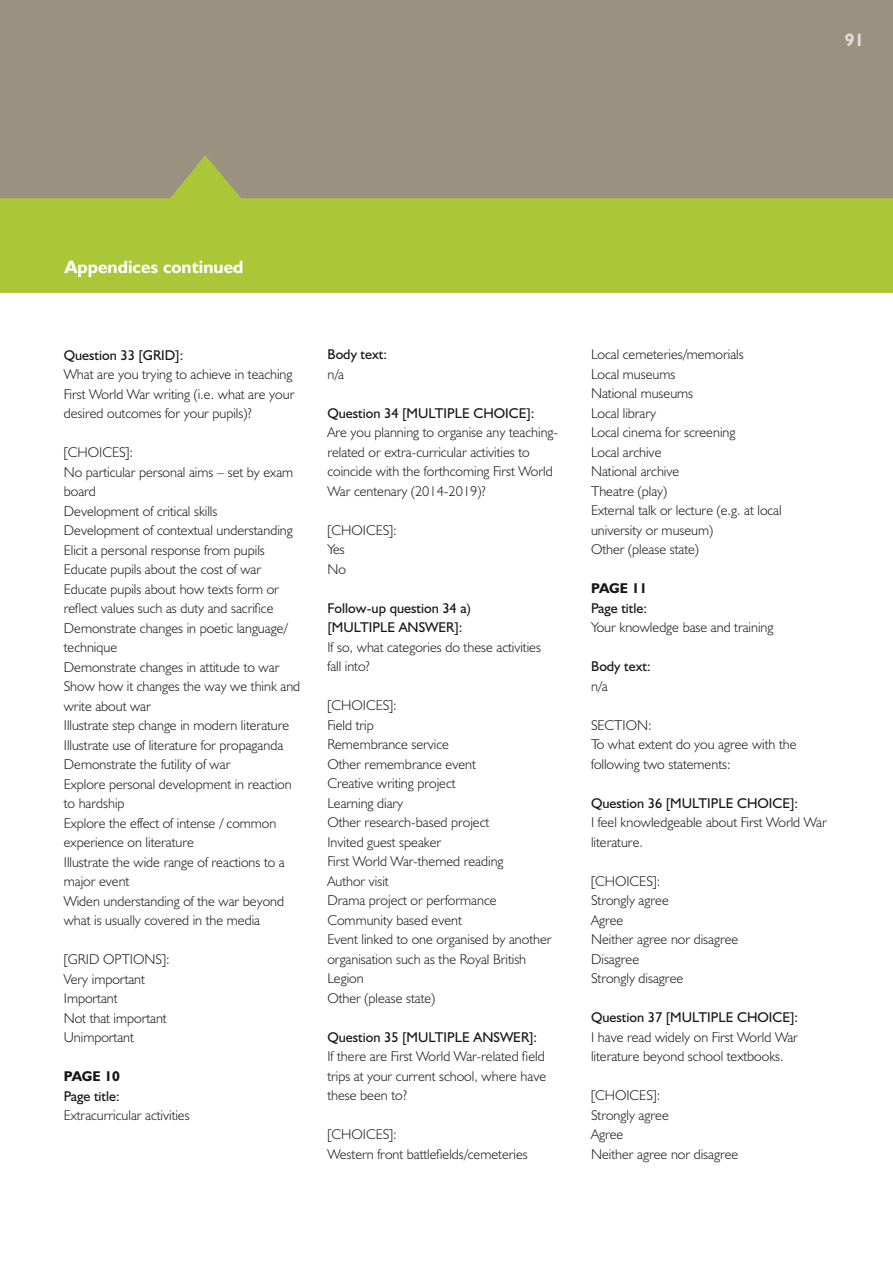
<style>
.page{position:relative;width:893px;height:1263px;background:#fff}
.page>*{position:absolute;margin:0;border:0;box-sizing:border-box;transform-origin:0 0}
.t1{font:700 18px "Humanist 521 BT";color:#fff}
.t2{font:700 18px "Humanist 521 BT";color:#e1dcd6}
.t3{font:300 14.25px/19.5px "Humanist 521 BT";color:#171518}
.t4{font:14.25px/19.5px "Humanist 521 BT";color:#171518}
.t5{font:700 14.25px "Humanist 521 BT";letter-spacing:-.01em;color:#171518}
</style>
<div class="page">
<div style="left:0;top:0;width:893px;height:211px;background:#9b9181"></div>
<svg style="left:0;top:155px;width:893px;height:138px;fill:#abc738"></svg>
<p class="t2" style="left:845px;top:29px;width:21px">91</p>
<p class="t1" style="left:64px;top:255px;width:181px">Appendices continued</p>
<p class="t4" style="left:64px;top:345px;width:121px">Question 33 [GRID]:</p>
<p class="t3" style="left:64px;top:364px;width:232px">What are you trying to achieve in teaching<br>First World War writing (i.e. what are your desired outcomes for your pupils)?</p>
<p class="t3" style="left:64px;top:442px;width:238px">[CHOICES]:<br>No particular personal aims – set by exam board<br>Development of critical skills<br>Development of contextual understanding<br>Elicit a personal response from pupils<br>Educate pupils about the cost of war<br>Educate pupils about how texts form or reflect values such as duty and sacrifice<br>Demonstrate changes in poetic language/ technique<br>Demonstrate changes in attitude to war<br>Show how it changes the way we think and write about war<br>Illustrate step change in modern literature<br>Illustrate use of literature for propaganda<br>Demonstrate the futility of war<br>Explore personal development in reaction to hardship<br>Explore the effect of intense / common experience on literature<br>Illustrate the wide range of reactions to a major event<br>Widen understanding of the war beyond what is usually covered in the media</p>
<p class="t3" style="left:64px;top:949px;width:107px">[GRID OPTIONS]:<br>Very important<br>Important<br>Not that important<br>Unimportant</p>
<p class="t5" style="left:64px;top:1067px;width:58px">PAGE 10</p>
<p class="t4" style="left:64px;top:1085px;width:58px">Page title:</p>
<p class="t3" style="left:64px;top:1105px;width:127px">Extracurricular activities</p>
<p class="t4" style="left:327px;top:344px;width:61px">Body text:</p>
<p class="t3" style="left:327px;top:364px;width:18px">n/a</p>
<p class="t4" style="left:327px;top:403px;width:209px">Question 34 [MULTIPLE CHOICE]:</p>
<p class="t3" style="left:327px;top:422px;width:232px">Are you planning to organise any teaching&shy;related or extra-curricular activities to coincide with the forthcoming First World War centenary (2014-2019)?</p>
<p class="t3" style="left:327px;top:520px;width:71px">[CHOICES]:<br>Yes<br>No</p>
<p class="t4" style="left:327px;top:598px;width:145px">Follow-up question 34 a) [MULTIPLE ANSWER]:</p>
<p class="t3" style="left:327px;top:637px;width:215px">If so, what categories do these activities fall into?</p>
<p class="t3" style="left:327px;top:695px;width:226px">[CHOICES]:<br>Field trip<br>Remembrance service<br>Other remembrance event<br>Creative writing project<br>Learning diary<br>Other research-based project<br>Invited guest speaker<br>First World War-themed reading<br>Author visit<br>Drama project or performance<br>Community based event<br>Event linked to one organised by another organisation such as the Royal British<br>Legion<br>Other (please state)</p>
<p class="t4" style="left:327px;top:1027px;width:211px">Question 35 [MULTIPLE ANSWER]:</p>
<p class="t3" style="left:327px;top:1046px;width:220px;text-align:justify">If there are First World War-related field trips at your current school, where have these been to?</p>
<p class="t3" style="left:327px;top:1124px;width:202px">[CHOICES]:<br>Western front battlefields/cemeteries</p>
<p class="t3" style="left:591px;top:344px;width:192px">Local cemeteries/memorials<br>Local museums<br>National museums<br>Local library<br>Local cinema for screening<br>Local archive<br>National archive<br>Theatre (play)<br>External talk or lecture (e.g. at local university or museum)<br>Other (please state)</p>
<p class="t5" style="left:591px;top:579px;width:58px">PAGE 11</p>
<p class="t4" style="left:591px;top:598px;width:58px">Page title:</p>
<p class="t3" style="left:591px;top:617px;width:184px">Your knowledge base and training</p>
<p class="t4" style="left:591px;top:656px;width:61px">Body text:</p>
<p class="t3" style="left:591px;top:676px;width:18px">n/a</p>
<p class="t3" style="left:591px;top:715px;width:207px">SECTION:<br>To what extent do you agree with the following two statements:</p>
<p class="t4" style="left:591px;top:793px;width:209px">Question 36 [MULTIPLE CHOICE]:</p>
<p class="t3" style="left:591px;top:812px;width:237px">I feel knowledgeable about First World War literature.</p>
<p class="t3" style="left:591px;top:871px;width:149px">[CHOICES]:<br>Strongly agree<br>Agree<br>Neither agree nor disagree<br>Disagree<br>Strongly disagree</p>
<p class="t4" style="left:591px;top:1007px;width:209px">Question 37 [MULTIPLE CHOICE]:</p>
<p class="t3" style="left:591px;top:1027px;width:208px">I have read widely on First World War literature beyond school textbooks.</p>
<p class="t3" style="left:591px;top:1085px;width:149px">[CHOICES]:<br>Strongly agree<br>Agree<br>Neither agree nor disagree</p>
</div>
